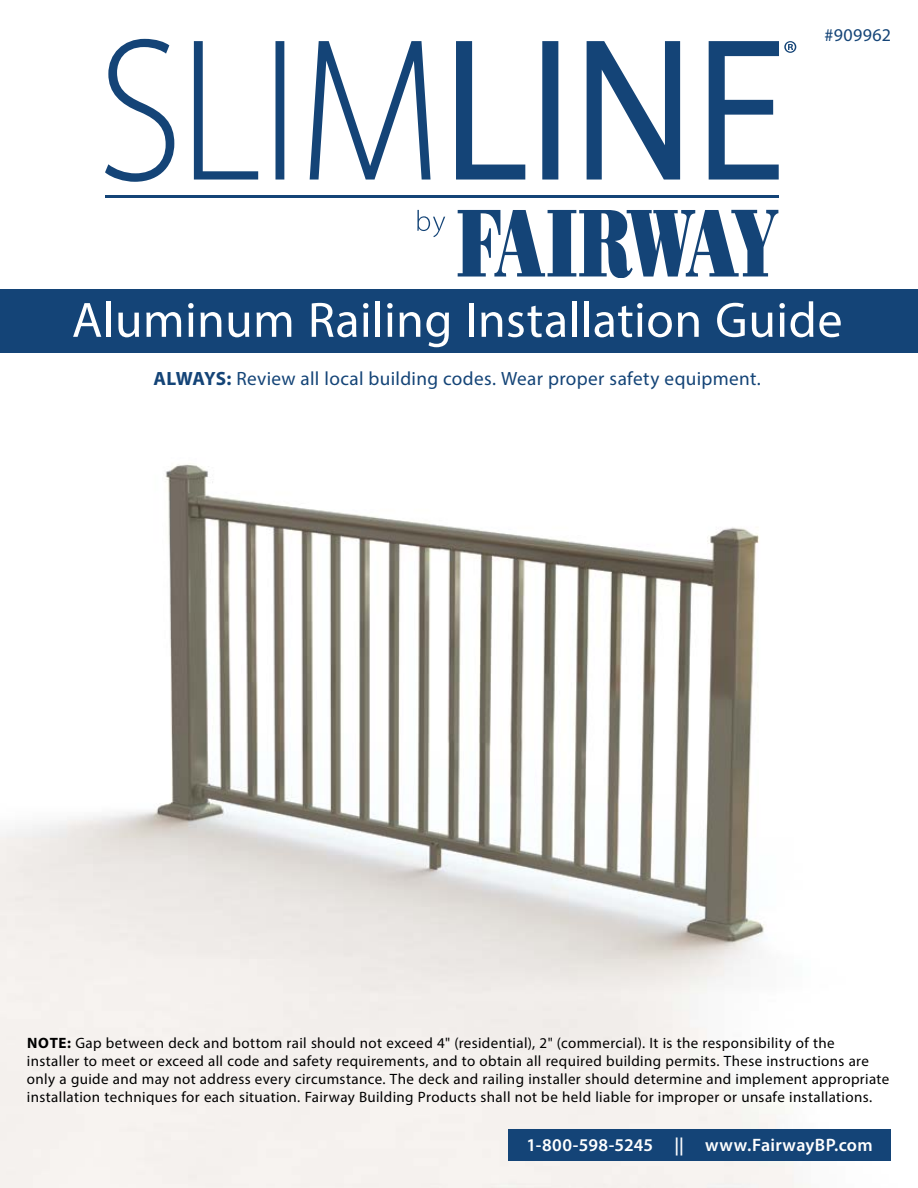
<style>
.page{position:relative;width:918px;height:1188px;background:#fff}
.page>*{position:absolute;margin:0;border:0;box-sizing:border-box;transform-origin:0 0}
.t1{font:49.95px "Myriad Pro";letter-spacing:.01em;color:#fff}
.t2{font:19.2px "Myriad Pro";letter-spacing:.02em;color:#144477}
.t3{font:600 18px "Myriad Pro";letter-spacing:.02em;color:#fff}
.t4{font:18px "Myriad Pro";letter-spacing:.025em;color:#144477}
.t5{font:15px/18px "Myriad Pro";letter-spacing:.025em;color:#000}
.s1{font-weight:700}
</style>
<div class="page">
<img style="left:0;top:464px;width:891px;height:724px">
<div style="left:0;top:289px;width:918px;height:64px;background:#144477"></div>
<div style="left:508px;top:1130px;width:383px;height:31px;background:#144477"></div>
<svg style="left:105px;top:39px;width:674px;height:143px"></svg>
<svg style="left:417px;top:210px;width:28px;height:27px"></svg>
<svg style="left:458px;top:210px;width:320px;height:68px"></svg>
<hr style="left:105px;top:196px;width:674px;height:2px;background:#144477">
<svg style="left:587px;top:41px;width:93px;height:139px"></svg>
<svg style="left:310px;top:41px;width:121px;height:139px"></svg>
<svg style="left:784px;top:41px;width:12px;height:12px"></svg>
<p class="t4" style="left:825px;top:23px;width:68px">#909962</p>
<h1 class="t1" style="left:72px;top:289px;width:772px">Aluminum Railing Installation Guide</h1>
<p class="t2" style="left:154px;top:367px;width:609px"><span class="s1">ALWAYS:</span> Review all local building codes. Wear proper safety equipment.</p>
<p class="t5" style="left:27px;top:1034px;width:864px"><span class="s1">NOTE:</span> Gap between deck and bottom rail should not exceed 4" (residential), 2" (commercial). It is the responsibility of the installer to meet or exceed all code and safety requirements, and to obtain all required building permits. These instructions are only a guide and may not address every circumstance. The deck and railing installer should determine and implement appropriate installation techniques for each situation. Fairway Building Products shall not be held liable for improper or unsafe installations.</p>
<p class="t3" style="left:526px;top:1133px;width:348px">1-800-598-5245 || www.FairwayBP.com</p>
</div>
